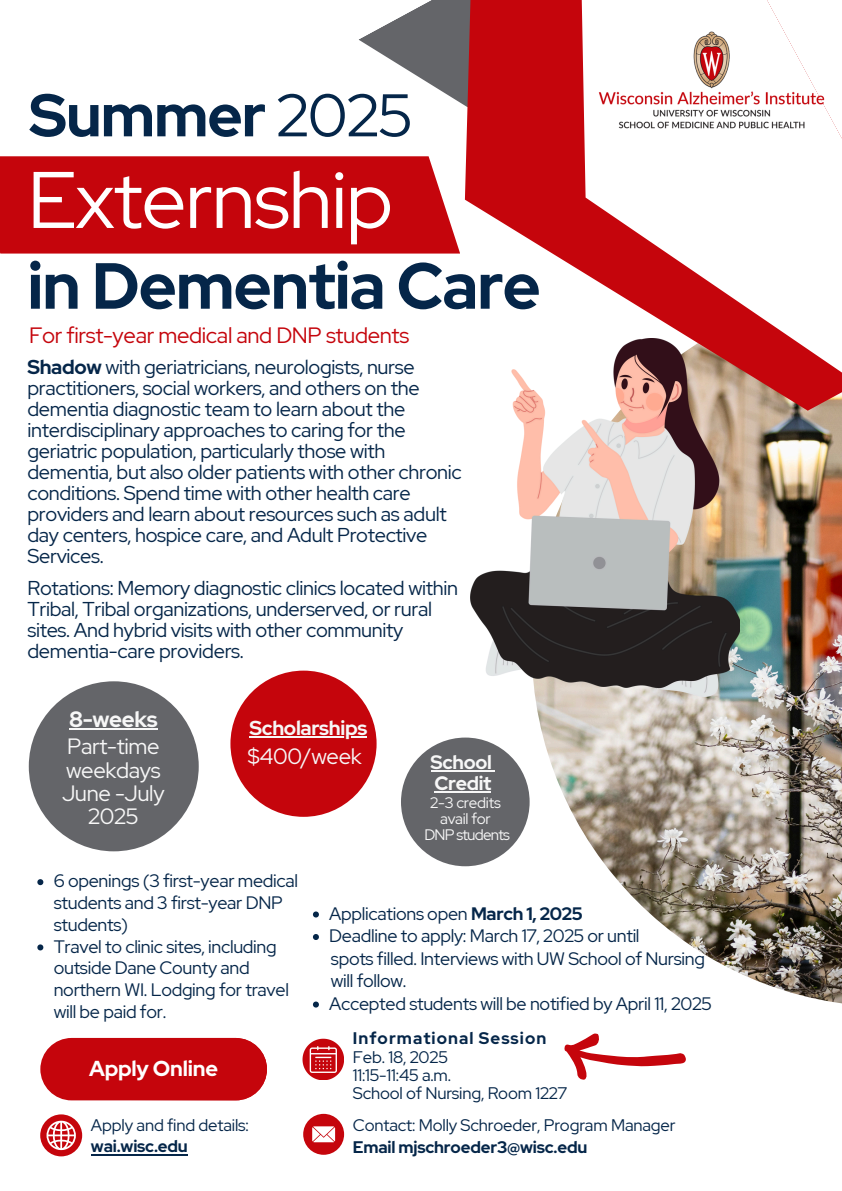
<style>
.page{position:relative;width:842px;height:1191px;background:#fff}
.page>*{position:absolute;margin:0;border:0;box-sizing:border-box;transform-origin:0 0}
.t1{font:80px "Red Hat Display";letter-spacing:-.015em;color:#fff}
.t2{font:700 65px "Red Hat Display";letter-spacing:-.015em;color:#052649}
.t3{font:700 60px "Red Hat Display";letter-spacing:-.015em;color:#052649}
.t4{font:22.1px/23.2px "Red Hat Display";letter-spacing:-.015em;color:#f7f7f7;text-align:center}
.t5{font:22.1px "Red Hat Display";letter-spacing:-.015em;color:#c5050c}
.t6{font:700 22.1px "Red Hat Display";letter-spacing:-.015em;color:#f7f7f7}
.t7{font:700 21.6px "Red Hat Display";letter-spacing:-.01em;color:#fff}
.t8{font:700 20.1px "Red Hat Display";letter-spacing:-.015em;color:#f7f7f7}
.t9{font:20px/21px "Red Hat Display";letter-spacing:-.015em;color:#052649}
.t10{font:700 19.4px/20.3px "Red Hat Display";letter-spacing:-.015em;color:#f7f7f7}
.t11{font:18px/21.8px "Red Hat Display";letter-spacing:-.015em;color:#052649}
.t12{font:16.7px "Red Hat Display";letter-spacing:-.01em;color:#052649}
.t13{font:700 16.7px "Red Hat Display";letter-spacing:-.01em;color:#052649}
.t14{font:700 16.7px "Red Hat Display";letter-spacing:.065em;color:#052649}
.t15{font:15.2px "Red Hat Display";letter-spacing:-.015em;color:#f7f7f7}
.t16{font:15.2px "Red Hat Display";letter-spacing:-.05em;color:#f7f7f7}
.s1{font-weight:400}
.s2{font-weight:700}
</style>
<div class="page">
<img style="left:535px;top:506px;width:307px;height:498px">
<svg style="left:374px;top:0;width:468px;height:506px"></svg>
<svg style="left:468px;top:0;width:374px;height:491px"></svg>
<div style="left:0;top:156px;width:460px;height:97px;background:#c5050c"></div>
<img style="left:587px;top:20px;width:249px;height:120px">
<img style="left:471px;top:338px;width:269px;height:358px">
<div style="left:40px;top:1114px;width:42px;height:42px;background:#c5050c;border-radius:50%"></div>
<svg style="left:47px;top:1120px;width:29px;height:29px"></svg>
<hr style="left:91px;top:1153px;width:97px;height:2px;background:#052649">
<svg style="left:303px;top:1113px;width:41px;height:41px"></svg>
<div style="left:40px;top:1037px;width:227px;height:63px;background:#c5050c;border-radius:31px"></div>
<div style="left:29px;top:681px;width:170px;height:170px;background:#646569;border-radius:50%"></div>
<div style="left:230px;top:670px;width:147px;height:146px;background:#c5050c;border-radius:50%"></div>
<hr style="left:250px;top:736px;width:117px;height:1px;background:#f7f7f7">
<div style="left:401px;top:737px;width:129px;height:129px;background:#646569;border-radius:50%"></div>
<hr style="left:431px;top:770px;width:60px;height:2px;background:#f7f7f7">
<hr style="left:434px;top:791px;width:57px;height:1px;background:#f7f7f7">
<svg style="left:303px;top:1038px;width:41px;height:41px"></svg>
<svg style="left:564px;top:1033px;width:122px;height:47px"></svg>
<svg style="left:37px;top:879px;width:6px;height:6px"></svg>
<svg style="left:37px;top:944px;width:6px;height:6px"></svg>
<hr style="left:69px;top:728px;width:88px;height:2px;background:#f7f7f7">
<svg style="left:313px;top:911px;width:6px;height:6px"></svg>
<svg style="left:313px;top:934px;width:6px;height:5px"></svg>
<svg style="left:313px;top:1001px;width:6px;height:6px"></svg>
<h5 class="t3" style="left:29px;top:75px;width:385px">Summer <span class="s1">2025</span></h5>
<p class="t1" style="left:27px;top:146px;width:367px">Externship</p>
<h3 class="t2" style="left:27px;top:242px;width:515px">in Dementia Care</h3>
<h1 class="t5" style="left:29px;top:321px;width:382px">For first-year medical and DNP students</h1>
<h2 class="t9" style="left:27px;top:356px;width:436px"><span class="s2">Shadow</span> with geriatricians, neurologists, nurse practitioners, social workers, and others on the dementia diagnostic team to learn about the interdisciplinary approaches to caring for the geriatric population, particularly those with dementia, but also older patients with other chronic conditions. Spend time with other health care providers and learn about resources such as adult day centers, hospice care, and Adult Protective Services.</h2>
<p class="t9" style="left:27px;top:577px;width:432px">Rotations: Memory diagnostic clinics located within Tribal, Tribal organizations, underserved, or rural sites. And hybrid visits with other community dementia-care providers.</p>
<p class="t6" style="left:69px;top:704px;width:90px">8-weeks</p>
<p class="t4" style="left:62px;top:735px;width:104px">Part-time weekdays<br>June -July<br>2025</p>
<p class="t8" style="left:250px;top:714px;width:119px">Scholarships</p>
<h5 class="t4" style="left:248px;top:744px;width:116px">$400/week</h5>
<h4 class="t10" style="left:431px;top:752px;width:63px">School<br>Credit</h4>
<h5 class="t15" style="left:430px;top:792px;width:72px">2-3 credits</h5>
<h4 class="t15" style="left:440px;top:808px;width:52px">avail for</h4>
<p class="t16" style="left:424px;top:824px;width:87px">DNP students</p>
<p class="t11" style="left:54px;top:870px;width:246px">6 openings (3 first-year medical students and 3 first-year DNP students)</p>
<h6 class="t11" style="left:54px;top:935px;width:237px">Travel to clinic sites, including outside Dane County and northern WI. Lodging for travel will be paid for.</h6>
<h5 class="t7" style="left:89px;top:1054px;width:130px">Apply Online</h5>
<p class="t12" style="left:91px;top:1113px;width:159px">Apply and find details:</p>
<h5 class="t13" style="left:91px;top:1135px;width:98px">wai.wisc.edu</h5>
<p class="t11" style="left:329px;top:902px;width:255px">Applications open <span class="s2">March 1, 2025</span></p>
<p class="t11" style="left:329px;top:924px;width:312px">Deadline to apply: March 17, 2025 or until</p>
<p class="t11" style="left:331px;top:947px;width:376px">spots filled. Interviews with UW School of Nursing</p>
<p class="t11" style="left:331px;top:969px;width:77px">will follow.</p>
<p class="t11" style="left:329px;top:992px;width:384px">Accepted students will be notified by April 11, 2025</p>
<p class="t12" style="left:353px;top:1046px;width:97px">Feb. 18, 2025</p>
<p class="t12" style="left:353px;top:1064px;width:100px">11:15-11:45 a.m.</p>
<h4 class="t12" style="left:353px;top:1082px;width:216px">School of Nursing, Room 1227</h4>
<p class="t14" style="left:353px;top:1027px;width:195px">Informational Session</p>
<p class="t12" style="left:353px;top:1114px;width:324px">Contact: Molly Schroeder, Program Manager</p>
<p class="t13" style="left:353px;top:1135px;width:236px">Email mjschroeder3@wisc.edu</p>
</div>
